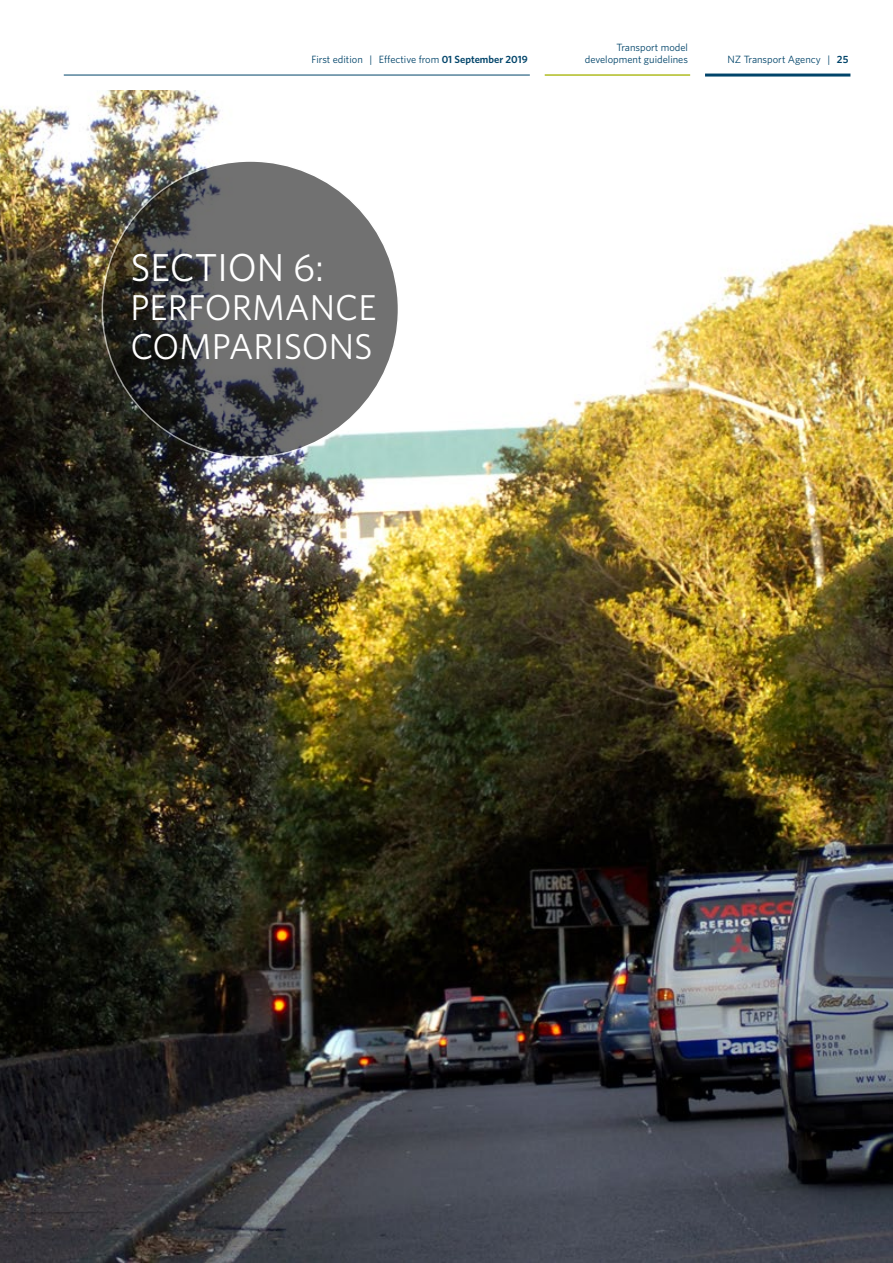
<style>
.page{position:relative;width:893px;height:1263px;background:#fff}
.page>*{position:absolute;margin:0;border:0;box-sizing:border-box;transform-origin:0 0}
.t1{font:39px "Whitney";color:#fff}
.t2{font:36px/39px "Whitney";color:#fff}
.t3{font:10.5px/12px "Whitney";color:#00446a;text-align:right}
.s1{font-weight:600}
</style>
<div class="page">
<hr style="left:705px;top:74px;width:145px;height:3px;background:#00446a">
<hr style="left:64px;top:75px;width:466px;height:1px;background:#00446a">
<hr style="left:545px;top:74px;width:145px;height:2px;background:#afbc22">
<img style="left:0;top:90px;width:893px;height:1173px">
<svg style="left:102px;top:161px;width:296px;height:296px;background:#585858"></svg>
<p class="t3" style="left:312px;top:53px;width:218px">First edition | Effective from <span class="s1">01 September 2019</span></p>
<p class="t3" style="left:585px;top:41px;width:105px">Transport model development guidelines</p>
<p class="t3" style="left:727px;top:53px;width:122px">NZ Transport Agency | <span class="s1">25</span></p>
<h1 class="t1" style="left:130px;top:242px;width:195px">SECTION 6:</h1>
<h2 class="t2" style="left:130px;top:288px;width:248px">PERFORMANCE<br>COMPARISONS</h2>
</div>
